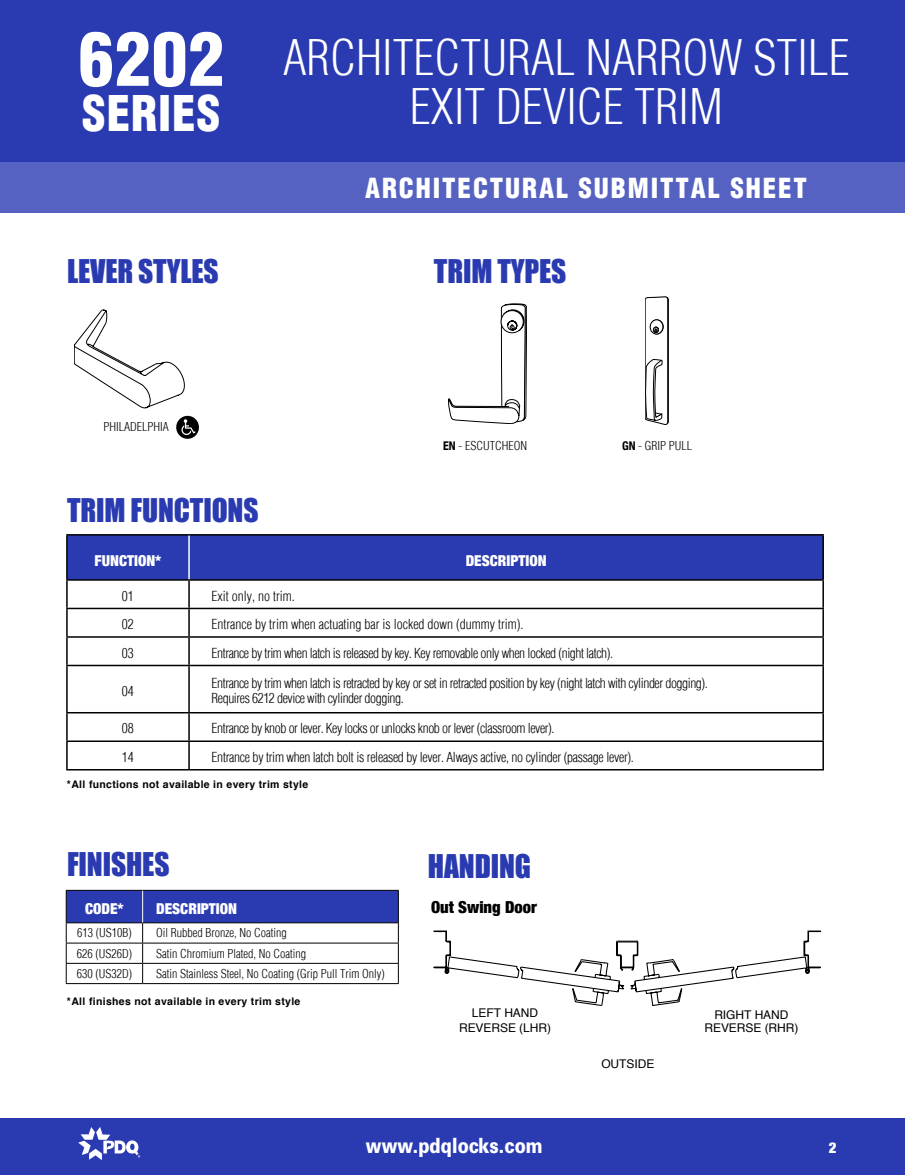
<style>
.page{position:relative;width:905px;height:1175px;background:#fff}
.page>*{position:absolute;margin:0;border:0;box-sizing:border-box;transform-origin:0 0}
.t1{font:900 condensed 72px "Helvetica LT";color:#fff}
.t2{font:300 condensed 48px/49.2px "Helvetica LT";color:#fff;text-align:center}
.t3{font:900 condensed 48px "Helvetica LT";letter-spacing:.02em;color:#fff}
.t4{font:30px "Impact";letter-spacing:-.005em;color:#2a3bb2}
.t5{font:900 condensed 27px "Helvetica LT";letter-spacing:.07em;color:#fff}
.t6{font:900 21px "Univers";color:#fff;scale:.8 1}
.t7{font:900 condensed 16.5px "Helvetica Neue";color:#000}
.t8{font:900 condensed 15px "Helvetica Neue";color:#fff}
.t9{font:300 condensed 13.5px/15px "Helvetica LT";letter-spacing:-.03em;color:#000}
.t10{font:300 condensed 13.5px "Helvetica LT";color:#000}
.t11{font:300 condensed 12px "Helvetica LT";color:#000}
.t12{font:12px/15px "Helvetica";letter-spacing:-.005em;color:#000;text-align:center}
.t13{font:700 10.5px "Helvetica";letter-spacing:.03em;color:#000}
.s1{font-family:"Helvetica Neue";font-weight:700}
</style>
<div class="page">
<svg style="left:66px;top:890px;width:333px;height:93px"></svg>
<hr style="left:66px;top:983px;width:77px;height:1px;background:#000">
<hr style="left:143px;top:983px;width:256px;height:1px;background:#000">
<hr style="left:142px;top:890px;width:1px;height:32px;background:#fff">
<div style="left:68px;top:535px;width:754px;height:44px;background:#2a3bb2"></div>
<svg style="left:68px;top:580px;width:754px;height:134px"></svg>
<hr style="left:66px;top:534px;width:123px;height:1px;background:#000">
<hr style="left:66px;top:535px;width:2px;height:44px;background:#000">
<hr style="left:189px;top:534px;width:635px;height:1px;background:#000">
<hr style="left:822px;top:535px;width:2px;height:44px;background:#000">
<hr style="left:66px;top:579px;width:123px;height:1px;background:#000">
<hr style="left:66px;top:580px;width:2px;height:27px;background:#000">
<hr style="left:189px;top:579px;width:635px;height:1px;background:#000">
<hr style="left:188px;top:580px;width:2px;height:27px;background:#000">
<hr style="left:822px;top:580px;width:2px;height:27px;background:#000">
<hr style="left:66px;top:607px;width:123px;height:2px;background:#000">
<hr style="left:66px;top:609px;width:2px;height:27px;background:#000">
<hr style="left:189px;top:607px;width:635px;height:2px;background:#000">
<hr style="left:188px;top:609px;width:2px;height:27px;background:#000">
<hr style="left:822px;top:609px;width:2px;height:27px;background:#000">
<hr style="left:66px;top:636px;width:123px;height:1px;background:#000">
<hr style="left:66px;top:637px;width:2px;height:27px;background:#000">
<hr style="left:189px;top:636px;width:635px;height:1px;background:#000">
<hr style="left:188px;top:637px;width:2px;height:27px;background:#000">
<hr style="left:822px;top:637px;width:2px;height:27px;background:#000">
<hr style="left:66px;top:664px;width:123px;height:2px;background:#000">
<hr style="left:66px;top:666px;width:2px;height:46px;background:#000">
<hr style="left:189px;top:664px;width:635px;height:2px;background:#000">
<hr style="left:188px;top:666px;width:2px;height:46px;background:#000">
<hr style="left:822px;top:666px;width:2px;height:46px;background:#000">
<hr style="left:66px;top:712px;width:123px;height:1px;background:#000">
<hr style="left:66px;top:713px;width:2px;height:27px;background:#000">
<hr style="left:189px;top:712px;width:635px;height:1px;background:#000">
<hr style="left:188px;top:713px;width:2px;height:27px;background:#000">
<hr style="left:822px;top:713px;width:2px;height:27px;background:#000">
<hr style="left:66px;top:740px;width:123px;height:2px;background:#000">
<hr style="left:66px;top:742px;width:2px;height:27px;background:#000">
<hr style="left:189px;top:740px;width:635px;height:2px;background:#000">
<hr style="left:188px;top:742px;width:2px;height:27px;background:#000">
<hr style="left:822px;top:742px;width:2px;height:27px;background:#000">
<hr style="left:66px;top:769px;width:123px;height:1px;background:#000">
<hr style="left:189px;top:769px;width:635px;height:1px;background:#000">
<hr style="left:188px;top:535px;width:2px;height:44px;background:#fff">
<svg style="left:448px;top:304px;width:79px;height:120px"></svg>
<svg style="left:645px;top:297px;width:23px;height:127px"></svg>
<svg style="left:74px;top:310px;width:111px;height:98px"></svg>
<svg style="left:433px;top:930px;width:388px;height:76px"></svg>
<div style="left:176px;top:416px;width:23px;height:23px;background:#000;border-radius:50%"></div>
<svg style="left:181px;top:419px;width:15px;height:16px"></svg>
<div style="left:0;top:0;width:904px;height:162px;background:#2a3bb2"></div>
<div style="left:0;top:162px;width:904px;height:51px;background:#5562c1"></div>
<div style="left:0;top:1118px;width:904px;height:56px;background:#2a3bb2"></div>
<svg style="left:78px;top:1127px;width:62px;height:33px"></svg>
<h1 class="t1" style="left:78px;top:14px;width:147px">6202</h1>
<h2 class="t3" style="left:82px;top:83px;width:140px">SERIES</h2>
<h2 class="t2" style="left:283px;top:32px;width:568px">ARCHITECTURAL NARROW STILE<br>EXIT DEVICE TRIM</h2>
<h3 class="t5" style="left:365px;top:171px;width:443px">ARCHITECTURAL SUBMITTAL SHEET</h3>
<h3 class="t4" style="left:67px;top:247px;width:153px">LEVER STYLES</h3>
<h3 class="t4" style="left:434px;top:247px;width:134px">TRIM TYPES</h3>
<p class="t11" style="left:103px;top:419px;width:67px">PHILADELPHIA</p>
<p class="t11" style="left:443px;top:438px;width:85px"><span class="s1">EN</span> - ESCUTCHEON</p>
<p class="t11" style="left:622px;top:438px;width:72px"><span class="s1">GN</span> - GRIP PULL</p>
<h3 class="t4" style="left:67px;top:487px;width:193px">TRIM FUNCTIONS</h3>
<p class="t8" style="left:95px;top:548px;width:68px">FUNCTION*</p>
<p class="t8" style="left:465px;top:548px;width:82px">DESCRIPTION</p>
<p class="t9" style="left:122px;top:588px;width:13px">01</p>
<p class="t10" style="left:211px;top:587px;width:85px">Exit only, no trim.</p>
<p class="t9" style="left:122px;top:616px;width:13px">02</p>
<p class="t10" style="left:211px;top:616px;width:313px">Entrance by trim when actuating bar is locked down (dummy trim).</p>
<p class="t9" style="left:122px;top:645px;width:13px">03</p>
<p class="t9" style="left:211px;top:645px;width:403px">Entrance by trim when latch is released by key. Key removable only when locked (night latch).</p>
<p class="t9" style="left:122px;top:683px;width:13px">04</p>
<p class="t9" style="left:211px;top:675px;width:498px">Entrance by trim when latch is retracted by key or set in retracted position by key (night latch with cylinder dogging).<br>Requires 6212 device with cylinder dogging.</p>
<p class="t9" style="left:122px;top:721px;width:13px">08</p>
<p class="t9" style="left:211px;top:721px;width:344px">Entrance by knob or lever. Key locks or unlocks knob or lever (classroom lever).</p>
<p class="t9" style="left:122px;top:749px;width:13px">14</p>
<p class="t9" style="left:211px;top:749px;width:424px">Entrance by trim when latch bolt is released by lever. Always active, no cylinder (passage lever).</p>
<p class="t13" style="left:67px;top:775px;width:243px">*All functions not available in every trim style</p>
<h3 class="t4" style="left:67px;top:841px;width:104px">FINISHES</h3>
<p class="t8" style="left:85px;top:896px;width:40px">CODE*</p>
<p class="t8" style="left:156px;top:896px;width:82px">DESCRIPTION</p>
<p class="t11" style="left:77px;top:925px;width:56px">613 (US10B)</p>
<p class="t11" style="left:156px;top:925px;width:132px">Oil Rubbed Bronze, No Coating</p>
<p class="t11" style="left:77px;top:945px;width:57px">626 (US26D)</p>
<p class="t11" style="left:156px;top:945px;width:151px">Satin Chromium Plated, No Coating</p>
<p class="t11" style="left:77px;top:966px;width:57px">630 (US32D)</p>
<p class="t11" style="left:156px;top:966px;width:230px">Satin Stainless Steel, No Coating (Grip Pull Trim Only)</p>
<p class="t13" style="left:67px;top:993px;width:235px">*All finishes not available in every trim style</p>
<h3 class="t4" style="left:428px;top:842px;width:105px">HANDING</h3>
<p class="t7" style="left:431px;top:893px;width:107px">Out Swing Door</p>
<p class="t12" style="left:459px;top:1006px;width:93px">LEFT HAND<br>REVERSE (LHR)</p>
<p class="t12" style="left:704px;top:1008px;width:95px;line-height:13.5px">RIGHT HAND<br>REVERSE (RHR)</p>
<p class="t12" style="left:601px;top:1056px;width:54px">OUTSIDE</p>
<h3 class="t6" style="left:366px;top:1131px;width:222px">www.pdqlocks.com</h3>
<p class="t8" style="left:828px;top:1135px;width:9px">2</p>
</div>
